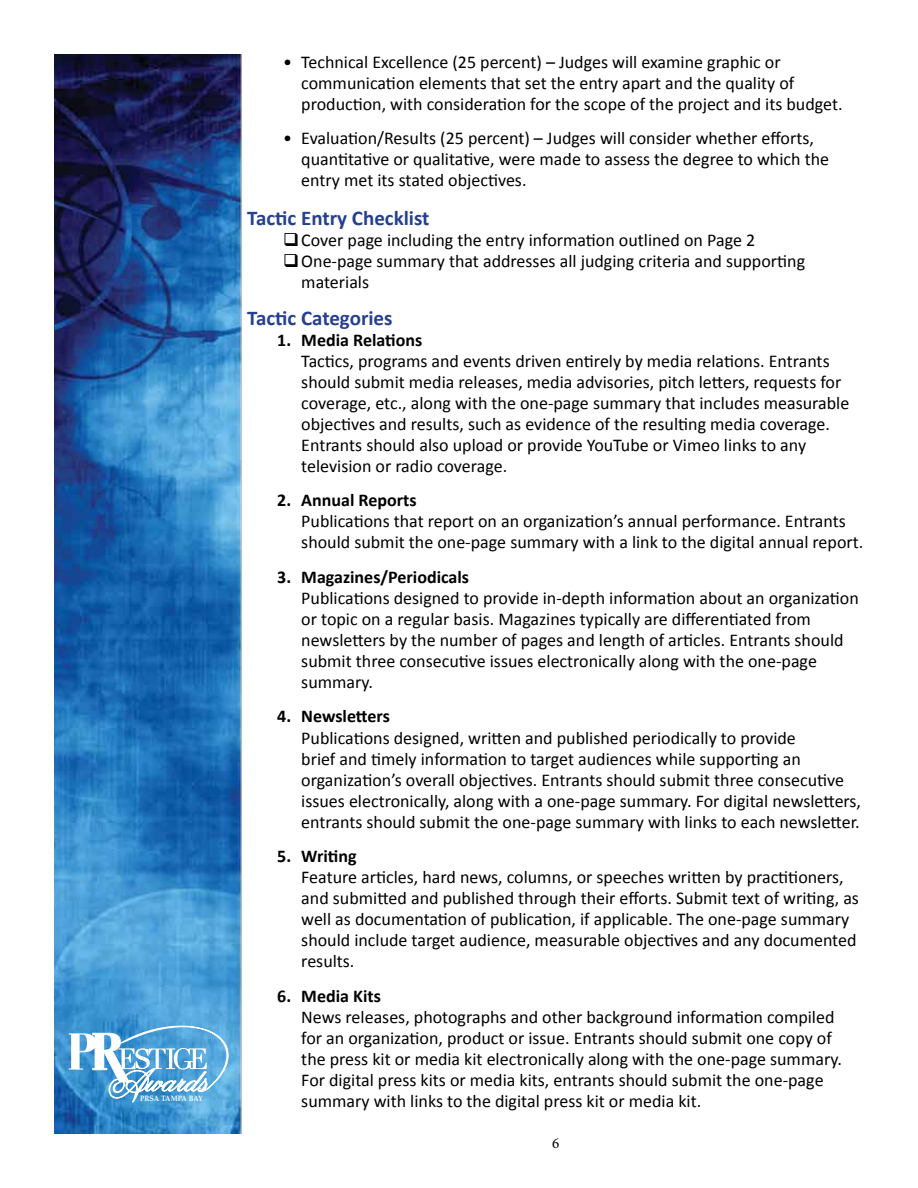
<style>
.page{position:relative;width:918px;height:1188px;background:#fff}
.page>*{position:absolute;margin:0;border:0;box-sizing:border-box;transform-origin:0 0}
.t1{font:700 21px "Calibri";color:#25408f}
.t2{font:18px/21px "Calibri";color:#000}
.t3{font:700 18px "Calibri";color:#000}
.t4{font:15px "Minion Pro";color:#000}
.t5{font:700 7.8px "Palatino";letter-spacing:.01em;color:#fff;scale:.9 1}
</style>
<div class="page">
<img style="left:54px;top:54px;width:188px;height:1080px">
<svg style="left:69px;top:1023px;width:159px;height:80px"></svg>
<p class="t5" style="left:140px;top:1091px;width:71px">PRSA TAMPA BAY</p>
<p class="t2" style="left:301px;top:50px;width:543px;text-indent:-18px">• Technical Excellence (25 percent) – Judges will examine graphic or communication elements that set the entry apart and the quality of production, with consideration for the scope of the project and its budget.</p>
<p class="t2" style="left:301px;top:127px;width:529px;text-indent:-18px">• Evaluation/Results (25 percent) – Judges will consider whether efforts, quantitative or qualitative, were made to assess the degree to which the entry met its stated objectives.</p>
<p class="t1" style="left:247px;top:205px;width:184px">Tactic Entry Checklist</p>
<p class="t2" style="left:283px;top:228px;width:473px">❑Cover page including the entry information outlined on Page 2</p>
<p class="t2" style="left:301px;top:249px;width:505px;text-indent:-18px">❑One-page summary that addresses all judging criteria and supporting materials</p>
<p class="t1" style="left:247px;top:305px;width:147px">Tactic Categories</p>
<p class="t3" style="left:277px;top:329px;width:146px">1. Media Relations</p>
<p class="t2" style="left:301px;top:350px;width:550px">Tactics, programs and events driven entirely by media relations. Entrants should submit media releases, media advisories, pitch letters, requests for coverage, etc., along with the one-page summary that includes measurable objectives and results, such as evidence of the resulting media coverage.<br>Entrants should also upload or provide YouTube or Vimeo links to any television or radio coverage.</p>
<p class="t3" style="left:277px;top:489px;width:141px">2. Annual Reports</p>
<p class="t2" style="left:301px;top:510px;width:564px">Publications that report on an organization’s annual performance. Entrants should submit the one-page summary with a link to the digital annual report.</p>
<p class="t3" style="left:277px;top:566px;width:193px">3. Magazines/Periodicals</p>
<p class="t2" style="left:301px;top:587px;width:559px">Publications designed to provide in-depth information about an organization or topic on a regular basis. Magazines typically are differentiated from newsletters by the number of pages and length of articles. Entrants should submit three consecutive issues electronically along with the one-page summary.</p>
<p class="t3" style="left:277px;top:705px;width:114px">4. Newsletters</p>
<p class="t2" style="left:301px;top:726px;width:561px">Publications designed, written and published periodically to provide<br>brief and timely information to target audiences while supporting an organization’s overall objectives. Entrants should submit three consecutive issues electronically, along with a one-page summary. For digital newsletters, entrants should submit the one-page summary with links to each newsletter.</p>
<p class="t3" style="left:277px;top:845px;width:81px">5. Writing</p>
<p class="t2" style="left:301px;top:866px;width:559px">Feature articles, hard news, columns, or speeches written by practitioners, and submitted and published through their efforts. Submit text of writing, as well as documentation of publication, if applicable. The one-page summary should include target audience, measurable objectives and any documented results.</p>
<p class="t3" style="left:277px;top:984px;width:105px">6. Media Kits</p>
<p class="t2" style="left:301px;top:1005px;width:542px">News releases, photographs and other background information compiled for an organization, product or issue. Entrants should submit one copy of the press kit or media kit electronically along with the one-page summary.<br>For digital press kits or media kits, entrants should submit the one-page summary with links to the digital press kit or media kit.</p>
<p class="t4" style="left:552px;top:1133px;width:9px">6</p>
</div>
